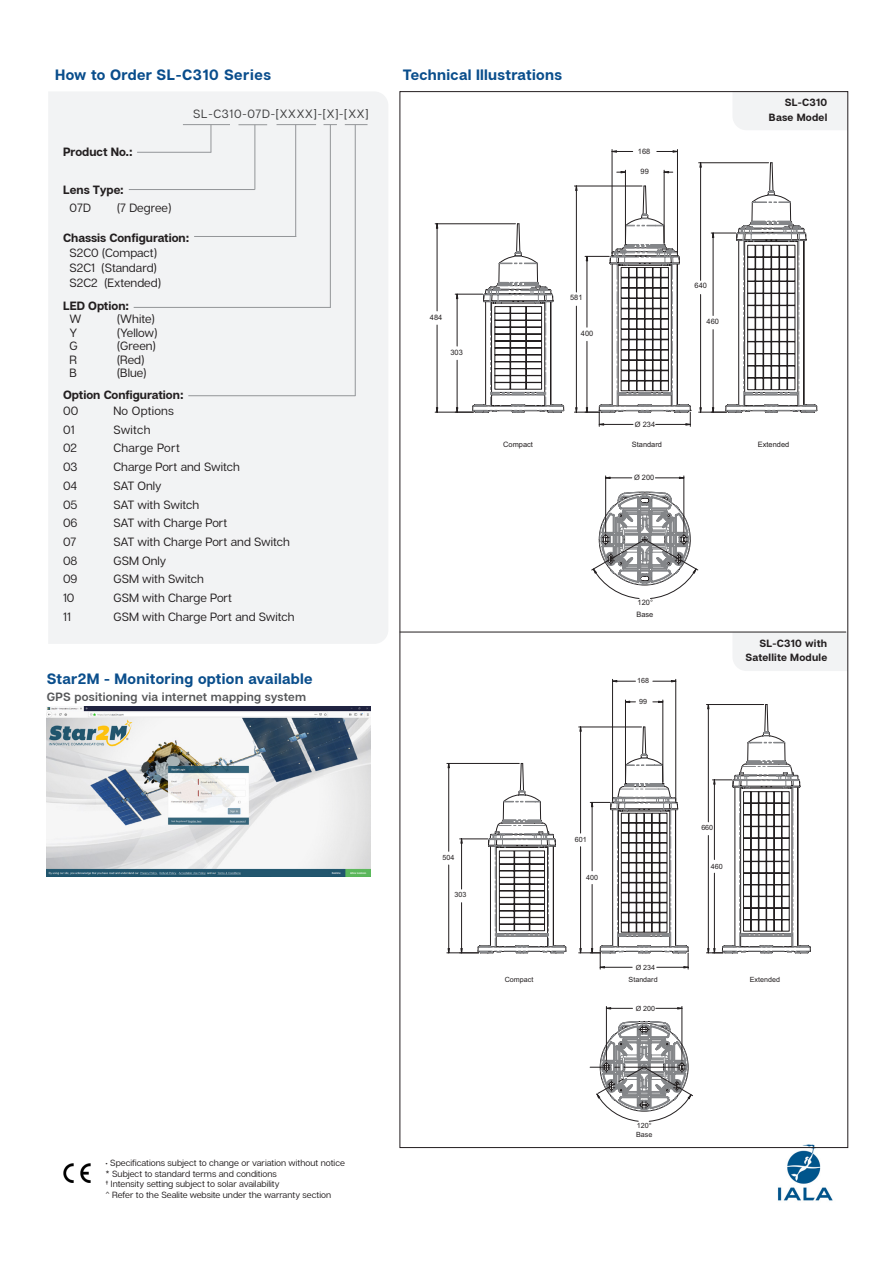
<style>
.page{position:relative;width:893px;height:1263px;background:#fff}
.page>*{position:absolute;margin:0;border:0;box-sizing:border-box;transform-origin:0 0}
.Small_Red_Heading{font:700 15px "Articulat C Fv 2";letter-spacing:.02em;color:#0a4e8c}
.Small_Red_Heading-2{font:700 15px "Articulat C Fv 2";letter-spacing:.035em;color:#094d8c}
.Table{font:12px "Articulat C Fv 2 Text";color:#231f20}
.Table-2{font:700 12px "Articulat C Fv 2";color:#231f20}
.Small_Red_Heading-3{font:600 12px "Articulat C Fv 2";letter-spacing:.02em;color:#57585a}
.t1{font:12px "Articulat C Fv 2 Text";letter-spacing:.06em;color:#3e3e3f}
.Table-3{font:12px "Articulat C Fv 2 Text";letter-spacing:.02em;color:#231f20}
.t2{font:700 10.5px "Articulat C Fv 2";letter-spacing:.02em;color:#231f20}
.t3{font:9px/10.5px "Articulat C Fv 2 Text";color:#231f20}
.t4{font:7.5px "Arial";color:#231f20}
.t5{font:7.2px "Arial";color:#231f20}
</style>
<div class="page">
<div style="left:733px;top:93px;width:113px;height:37px;background:#f2f3f4"></div>
<div style="left:733px;top:633px;width:113px;height:38px;background:#f2f3f4"></div>
<img style="left:63px;top:1163px;width:28px;height:19px">
<img style="left:773px;top:1144px;width:63px;height:57px">
<div style="left:48px;top:92px;width:340px;height:552px;background:#f2f3f4"></div>
<div style="left:63px;top:424px;width:313px;height:94px;background:#f2f3f4"></div>
<img style="left:47px;top:707px;width:324px;height:170px">
<hr style="left:183px;top:124px;width:47px;height:1px;background:#939598">
<hr style="left:137px;top:152px;width:74px;height:1px;background:#939598">
<svg style="left:211px;top:125px;width:1px;height:27px"></svg>
<svg style="left:324px;top:124px;width:13px;height:1px"></svg>
<svg style="left:345px;top:124px;width:23px;height:1px"></svg>
<hr style="left:129px;top:189px;width:126px;height:1px;background:#939598">
<hr style="left:194px;top:236px;width:102px;height:1px;background:#939598">
<hr style="left:134px;top:307px;width:197px;height:1px;background:#939598">
<hr style="left:255px;top:125px;width:1px;height:65px;background:#939598">
<hr style="left:295px;top:125px;width:1px;height:111px;background:#939598">
<hr style="left:330px;top:125px;width:1px;height:183px;background:#939598">
<hr style="left:355px;top:125px;width:1px;height:271px;background:#939598">
<hr style="left:188px;top:395px;width:167px;height:1px;background:#939598">
<svg style="left:238px;top:124px;width:29px;height:1px"></svg>
<hr style="left:277px;top:124px;width:39px;height:1px;background:#939598">
<hr style="left:612px;top:150px;width:1px;height:104px;background:#231f20">
<hr style="left:677px;top:150px;width:1px;height:104px;background:#231f20">
<svg style="left:611px;top:150px;width:22px;height:3px"></svg>
<svg style="left:657px;top:150px;width:20px;height:3px"></svg>
<hr style="left:435px;top:224px;width:80px;height:1px;background:#231f20">
<hr style="left:435px;top:412px;width:38px;height:1px;background:#231f20">
<hr style="left:437px;top:224px;width:1px;height:87px;background:#231f20">
<hr style="left:437px;top:325px;width:1px;height:87px;background:#231f20">
<svg style="left:455px;top:162px;width:362px;height:264px"></svg>
<svg style="left:599px;top:233px;width:137px;height:338px"></svg>
<hr style="left:605px;top:476px;width:1px;height:56px;background:#231f20">
<hr style="left:684px;top:476px;width:1px;height:56px;background:#231f20">
<svg style="left:605px;top:476px;width:27px;height:3px"></svg>
<svg style="left:655px;top:476px;width:30px;height:3px"></svg>
<svg style="left:591px;top:492px;width:107px;height:107px"></svg>
<svg style="left:578px;top:704px;width:233px;height:248px"></svg>
<svg style="left:748px;top:731px;width:37px;height:13px"></svg>
<hr style="left:675px;top:679px;width:1px;height:121px;background:#231f20">
<hr style="left:612px;top:679px;width:1px;height:121px;background:#231f20">
<svg style="left:653px;top:680px;width:23px;height:3px"></svg>
<svg style="left:612px;top:680px;width:23px;height:3px"></svg>
<hr style="left:663px;top:700px;width:1px;height:82px;background:#231f20">
<hr style="left:625px;top:700px;width:1px;height:82px;background:#231f20">
<svg style="left:653px;top:700px;width:11px;height:3px"></svg>
<svg style="left:626px;top:700px;width:9px;height:3px"></svg>
<hr style="left:447px;top:763px;width:72px;height:1px;background:#231f20">
<hr style="left:447px;top:952px;width:32px;height:1px;background:#231f20">
<hr style="left:448px;top:763px;width:1px;height:88px;background:#231f20">
<hr style="left:448px;top:865px;width:1px;height:88px;background:#231f20">
<hr style="left:579px;top:727px;width:62px;height:1px;background:#231f20">
<hr style="left:580px;top:727px;width:1px;height:106px;background:#231f20">
<hr style="left:706px;top:704px;width:58px;height:1px;background:#231f20">
<hr style="left:708px;top:704px;width:1px;height:118px;background:#231f20">
<svg style="left:460px;top:754px;width:349px;height:368px"></svg>
<hr style="left:400px;top:632px;width:446px;height:1px;background:#231f20">
<p class="Small_Red_Heading-2" style="left:55px;top:66px;width:217px">How to Order SL-C310 Series</p>
<p class="Small_Red_Heading" style="left:403px;top:65px;width:160px">Technical Illustrations</p>
<p class="t1" style="left:193px;top:107px;width:177px">SL-C310-07D-[XXXX]-[X]-[XX]</p>
<p class="t2" style="left:785px;top:96px;width:44px">SL-C310</p>
<p class="t2" style="left:769px;top:111px;width:60px">Base Model</p>
<p class="Table-2" style="left:63px;top:145px;width:71px">Product No.:</p>
<p class="Table-2" style="left:63px;top:182px;width:62px">Lens Type:</p>
<p class="Table" style="left:70px;top:201px;width:23px">07D</p>
<p class="Table" style="left:117px;top:201px;width:56px">(7 Degree)</p>
<p class="Table-2" style="left:63px;top:231px;width:128px">Chassis Configuration:</p>
<p class="Table" style="left:70px;top:246px;width:89px">S2C0 (Compact)</p>
<p class="Table" style="left:70px;top:261px;width:89px">S2C1 (Standard)</p>
<p class="Table" style="left:70px;top:276px;width:93px">S2C2 (Extended)</p>
<p class="Table-2" style="left:63px;top:298px;width:68px">LED Option:</p>
<p class="Table" style="left:70px;top:312px;width:13px">W</p>
<p class="Table" style="left:117px;top:312px;width:39px">(White)</p>
<p class="Table" style="left:70px;top:325px;width:9px">Y</p>
<p class="Table" style="left:117px;top:325px;width:42px">(Yellow)</p>
<p class="Table" style="left:70px;top:339px;width:10px">G</p>
<p class="Table" style="left:117px;top:339px;width:40px">(Green)</p>
<p class="Table" style="left:70px;top:352px;width:9px">R</p>
<p class="Table" style="left:117px;top:352px;width:29px">(Red)</p>
<p class="Table" style="left:70px;top:366px;width:9px">B</p>
<p class="Table" style="left:117px;top:366px;width:31px">(Blue)</p>
<p class="Table-2" style="left:63px;top:388px;width:122px">Option Configuration:</p>
<p class="Table" style="left:63px;top:404px;width:17px">00</p>
<p class="Table-3" style="left:113px;top:404px;width:62px">No Options</p>
<p class="Table" style="left:63px;top:423px;width:13px">01</p>
<p class="Table" style="left:113px;top:423px;width:39px">Switch</p>
<p class="Table" style="left:63px;top:441px;width:16px">02</p>
<p class="Table-3" style="left:113px;top:441px;width:68px">Charge Port</p>
<p class="Table" style="left:63px;top:460px;width:16px">03</p>
<p class="Table" style="left:113px;top:460px;width:128px">Charge Port and Switch</p>
<p class="Table" style="left:63px;top:479px;width:16px">04</p>
<p class="Table" style="left:113px;top:479px;width:50px">SAT Only</p>
<p class="Table" style="left:63px;top:497px;width:16px">05</p>
<p class="Table" style="left:113px;top:497px;width:87px">SAT with Switch</p>
<p class="Table" style="left:63px;top:516px;width:16px">06</p>
<p class="Table" style="left:113px;top:516px;width:115px">SAT with Charge Port</p>
<p class="Table" style="left:63px;top:535px;width:15px">07</p>
<p class="Table" style="left:113px;top:535px;width:178px">SAT with Charge Port and Switch</p>
<p class="Table" style="left:63px;top:553px;width:16px">08</p>
<p class="Table" style="left:113px;top:553px;width:54px">GSM Only</p>
<p class="Table" style="left:63px;top:572px;width:16px">09</p>
<p class="Table" style="left:113px;top:572px;width:92px">GSM with Switch</p>
<p class="Table" style="left:63px;top:591px;width:13px">10</p>
<p class="Table" style="left:113px;top:591px;width:120px">GSM with Charge Port</p>
<p class="Table" style="left:63px;top:610px;width:9px">11</p>
<p class="Table" style="left:113px;top:610px;width:183px">GSM with Charge Port and Switch</p>
<p class="t4" style="left:638px;top:146px;width:14px">168</p>
<p class="t4" style="left:640px;top:166px;width:10px">99</p>
<p class="t4" style="left:430px;top:312px;width:14px">484</p>
<p class="t4" style="left:450px;top:347px;width:14px">303</p>
<p class="t4" style="left:570px;top:292px;width:14px">581</p>
<p class="t4" style="left:581px;top:329px;width:14px">400</p>
<p class="t4" style="left:503px;top:440px;width:31px">Compact</p>
<p class="t4" style="left:695px;top:281px;width:14px">640</p>
<p class="t4" style="left:635px;top:419px;width:22px">Ø 234</p>
<p class="t4" style="left:707px;top:316px;width:14px">460</p>
<p class="t4" style="left:632px;top:440px;width:32px">Standard</p>
<p class="t4" style="left:758px;top:440px;width:33px">Extended</p>
<p class="t4" style="left:634px;top:472px;width:22px">Ø 200</p>
<p class="t4" style="left:638px;top:598px;width:17px">120°</p>
<p class="t4" style="left:636px;top:609px;width:18px">Base</p>
<p class="t2" style="left:759px;top:637px;width:69px">SL-C310 with</p>
<p class="t2" style="left:745px;top:651px;width:83px">Satellite Module</p>
<p class="Small_Red_Heading" style="left:47px;top:669px;width:267px">Star2M - Monitoring option available</p>
<p class="Small_Red_Heading-3" style="left:47px;top:689px;width:261px">GPS positioning via internet mapping system</p>
<p class="t5" style="left:637px;top:675px;width:13px">168</p>
<p class="t5" style="left:639px;top:696px;width:9px">99</p>
<p class="t3" style="left:105px;top:1158px;width:241px">• Specifications subject to change or variation without notice</p>
<p class="t3" style="left:105px;top:1168px;width:173px">* Subject to standard terms and conditions</p>
<p class="t3" style="left:105px;top:1179px;width:227px">† Intensity setting subject to solar availability<br>^ Refer to the Sealite website under the warranty section</p>
<p class="t5" style="left:443px;top:852px;width:13px">504</p>
<p class="t5" style="left:454px;top:889px;width:13px">303</p>
<p class="t5" style="left:505px;top:975px;width:30px">Compact</p>
<p class="t5" style="left:575px;top:834px;width:13px">601</p>
<p class="t5" style="left:586px;top:872px;width:13px">400</p>
<p class="t5" style="left:701px;top:822px;width:13px">660</p>
<p class="t5" style="left:711px;top:862px;width:13px">460</p>
<p class="t5" style="left:636px;top:962px;width:21px">Ø 234</p>
<p class="t5" style="left:636px;top:1003px;width:21px">Ø 200</p>
<p class="t5" style="left:629px;top:975px;width:31px">Standard</p>
<p class="t5" style="left:750px;top:975px;width:32px">Extended</p>
<p class="t5" style="left:637px;top:1120px;width:16px">120°</p>
<p class="t5" style="left:636px;top:1129px;width:18px">Base</p>
</div>
